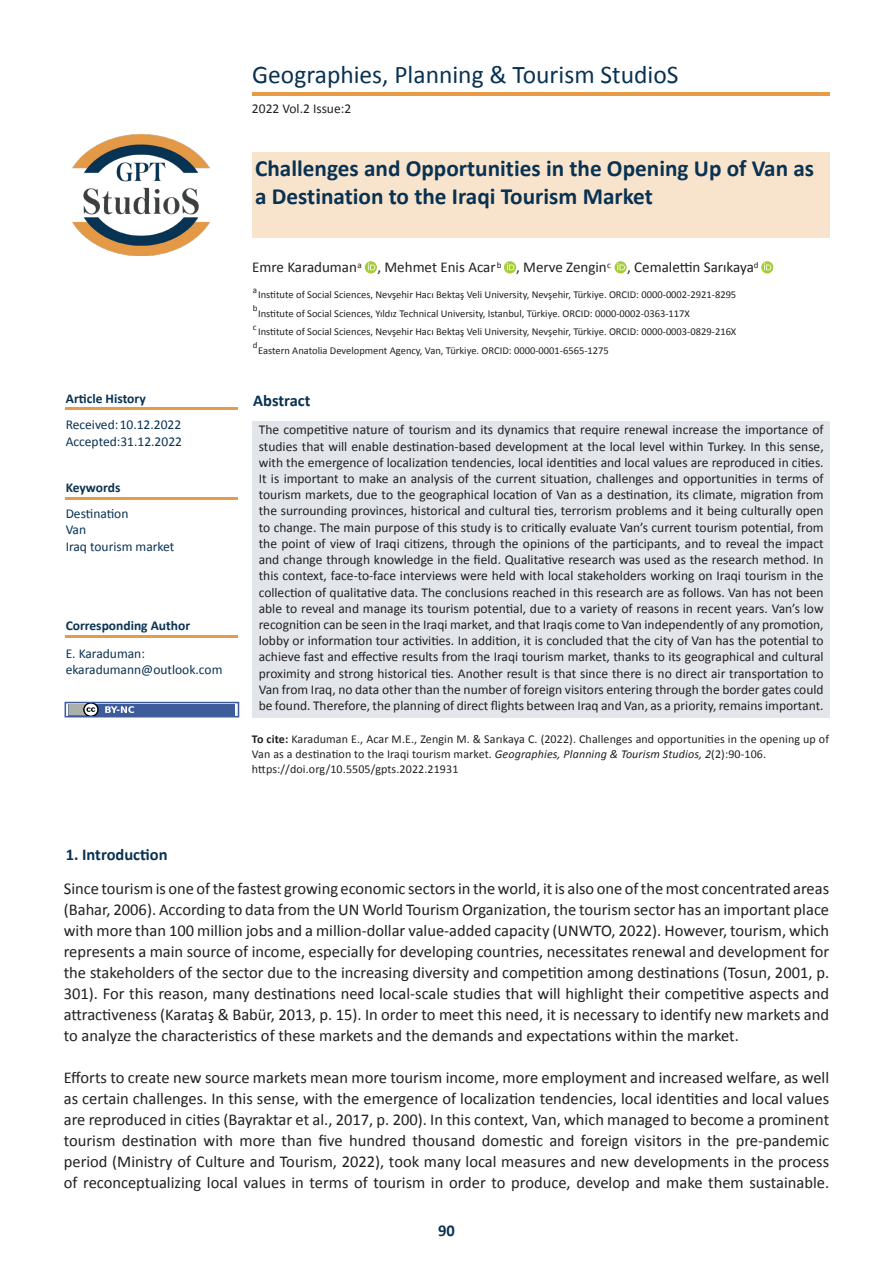
<style>
.page{position:relative;width:893px;height:1263px;background:#fff}
.page>*{position:absolute;margin:0;border:0;box-sizing:border-box;transform-origin:0 0}
.t1{font:25.5px "Calibri";color:#093252}
.t2{font:700 23.25px/27.9px "Calibri";color:#093252}
.t3{font:16.5px/21px "Calibri";color:#231f20;text-align:justify}
.t4{font:700 16.5px "Calibri";color:#093252}
.t5{font:15px "Calibri";color:#231f20}
.t6{font:13.5px/16.2px "Calibri";color:#231f20;text-align:justify}
.t7{font:13.5px "Calibri";color:#093252}
.t8{font:700 13.5px "Calibri";color:#093252}
.t9{font:12px/15px "Calibri";letter-spacing:.01em;color:#231f20}
.t10{font:10.5px "Calibri";color:#231f20}
.t11{font:9px "Calibri";color:#231f20}
.s1{font-weight:700}
.s2{font-style:italic}
</style>
<div class="page">
<img style="left:73px;top:134px;width:136px;height:121px">
<hr style="left:252px;top:92px;width:577px;height:4px;background:#e79b46">
<hr style="left:66px;top:408px;width:172px;height:2px;background:#e79b46">
<hr style="left:66px;top:497px;width:172px;height:3px;background:#e79b46">
<hr style="left:66px;top:635px;width:172px;height:2px;background:#e79b46">
<div style="left:252px;top:152px;width:577px;height:85px;background:#f8e4cd"></div>
<div style="left:252px;top:421px;width:577px;height:297px;background:#e2e6ea"></div>
<svg style="left:365px;top:261px;width:12px;height:13px"></svg>
<svg style="left:504px;top:261px;width:12px;height:13px"></svg>
<svg style="left:614px;top:261px;width:13px;height:13px"></svg>
<svg style="left:761px;top:261px;width:12px;height:13px"></svg>
<div style="left:65px;top:702px;width:174px;height:15px;border:2px solid #3d5c99"></div>
<div style="left:69px;top:704px;width:166px;height:11px;background:#3d5c99"></div>
<svg style="left:69px;top:704px;width:30px;height:11px"></svg>
<svg style="left:105px;top:706px;width:29px;height:7px"></svg>
<p class="t1" style="left:252px;top:57px;width:428px">Geographies, Planning &amp; Tourism StudioS</p>
<p class="t6" style="left:252px;top:100px;width:101px">2022 Vol.2 Issue:2</p>
<p class="t2" style="left:255px;top:153px;width:560px">Challenges and Opportunities in the Opening Up of Van as a Destination to the Iraqi Tourism Market</p>
<p class="t11" style="left:357px;top:259px;width:6px">a</p>
<p class="t11" style="left:497px;top:259px;width:6px">b</p>
<p class="t11" style="left:607px;top:259px;width:5px">c</p>
<p class="t11" style="left:754px;top:259px;width:6px">d</p>
<p class="t5" style="left:252px;top:257px;width:106px">Emre Karaduman</p>
<p class="t5" style="left:377px;top:257px;width:120px">, Mehmet Enis Acar</p>
<p class="t5" style="left:516px;top:257px;width:92px">, Merve Zengin</p>
<p class="t5" style="left:627px;top:257px;width:128px">, Cemalettin Sarıkaya</p>
<p class="t8" style="left:66px;top:389px;width:81px">Article History</p>
<p class="t11" style="left:253px;top:284px;width:6px">a</p>
<p class="t11" style="left:253px;top:302px;width:6px">b</p>
<p class="t11" style="left:253px;top:320px;width:5px">c</p>
<p class="t11" style="left:253px;top:339px;width:6px">d</p>
<p class="t10" style="left:258px;top:288px;width:480px">Institute of Social Sciences, Nevşehir Hacı Bektaş Veli University, Nevşehir, Türkiye. ORCID: 0000-0002-2921-8295</p>
<p class="t10" style="left:258px;top:306px;width:433px">Institute of Social Sciences, Yıldız Technical University, Istanbul, Türkiye. ORCID: 0000-0002-0363-117X</p>
<p class="t10" style="left:258px;top:324px;width:480px">Institute of Social Sciences, Nevşehir Hacı Bektaş Veli University, Nevşehir, Türkiye. ORCID: 0000-0003-0829-216X</p>
<p class="t10" style="left:258px;top:343px;width:352px">Eastern Anatolia Development Agency, Van, Türkiye. ORCID: 0000-0001-6565-1275</p>
<p class="t4" style="left:253px;top:388px;width:59px">Abstract</p>
<p class="t7" style="left:66px;top:415px;width:117px">Received:10.12.2022</p>
<p class="t7" style="left:66px;top:432px;width:118px">Accepted:31.12.2022</p>
<p class="t6" style="left:259px;top:421px;width:566px">The competitive nature of tourism and its dynamics that require renewal increase the importance of studies that will enable destination-based development at the local level within Turkey. In this sense, with the emergence of localization tendencies, local identities and local values are reproduced in cities.<br>It is important to make an analysis of the current situation, challenges and opportunities in terms of tourism markets, due to the geographical location of Van as a destination, its climate, migration from the surrounding provinces, historical and cultural ties, terrorism problems and it being culturally open to change. The main purpose of this study is to critically evaluate Van’s current tourism potential, from the point of view of Iraqi citizens, through the opinions of the participants, and to reveal the impact and change through knowledge in the field. Qualitative research was used as the research method. In this context, face-to-face interviews were held with local stakeholders working on Iraqi tourism in the collection of qualitative data. The conclusions reached in this research are as follows. Van has not been able to reveal and manage its tourism potential, due to a variety of reasons in recent years. Van’s low recognition can be seen in the Iraqi market, and that Iraqis come to Van independently of any promotion, lobby or information tour activities. In addition, it is concluded that the city of Van has the potential to achieve fast and effective results from the Iraqi tourism market, thanks to its geographical and cultural proximity and strong historical ties. Another result is that since there is no direct air transportation to Van from Iraq, no data other than the number of foreign visitors entering through the border gates could be found. Therefore, the planning of direct flights between Iraq and Van, as a priority, remains important.</p>
<p class="t8" style="left:66px;top:478px;width:56px">Keywords</p>
<p class="t7" style="left:66px;top:504px;width:64px">Destination</p>
<p class="t7" style="left:66px;top:520px;width:22px">Van</p>
<p class="t7" style="left:66px;top:537px;width:110px">Iraq tourism market</p>
<p class="t8" style="left:66px;top:616px;width:126px">Corresponding Author</p>
<p class="t7" style="left:66px;top:644px;width:81px">E. Karaduman:</p>
<p class="t7" style="left:66px;top:660px;width:158px">ekaradumann@outlook.com</p>
<p class="t4" style="left:66px;top:842px;width:103px">1. Introduction</p>
<p class="t9" style="left:252px;top:731px;width:579px"><span class="s1">To cite:</span> Karaduman E., Acar M.E., Zengin M. &amp; Sarıkaya C. (2022). Challenges and opportunities in the opening up of<br>Van as a destination to the Iraqi tourism market. <span class="s2">Geographies, Planning &amp; Tourism Studios, 2</span>(2):90-106.</p>
<p class="t9" style="left:252px;top:761px;width:208px">https://doi.org/10.5505/gpts.2022.21931</p>
<p class="t3" style="left:64px;top:878px;width:767px">Since tourism is one of the fastest growing economic sectors in the world, it is also one of the most concentrated areas (Bahar, 2006). According to data from the UN World Tourism Organization, the tourism sector has an important place with more than 100 million jobs and a million-dollar value-added capacity (UNWTO, 2022). However, tourism, which represents a main source of income, especially for developing countries, necessitates renewal and development for the stakeholders of the sector due to the increasing diversity and competition among destinations (Tosun, 2001, p.<br>301). For this reason, many destinations need local-scale studies that will highlight their competitive aspects and attractiveness (Karataş &amp; Babür, 2013, p. 15). In order to meet this need, it is necessary to identify new markets and to analyze the characteristics of these markets and the demands and expectations within the market.</p>
<p class="t3" style="left:64px;top:1067px;width:767px">Efforts to create new source markets mean more tourism income, more employment and increased welfare, as well as certain challenges. In this sense, with the emergence of localization tendencies, local identities and local values are reproduced in cities (Bayraktar et al., 2017, p. 200). In this context, Van, which managed to become a prominent tourism destination with more than five hundred thousand domestic and foreign visitors in the pre-pandemic period (Ministry of Culture and Tourism, 2022), took many local measures and new developments in the process of reconceptualizing local values in terms of tourism in order to produce, develop and make them sustainable.</p>
<p class="t4" style="left:438px;top:1219px;width:18px">90</p>
</div>
